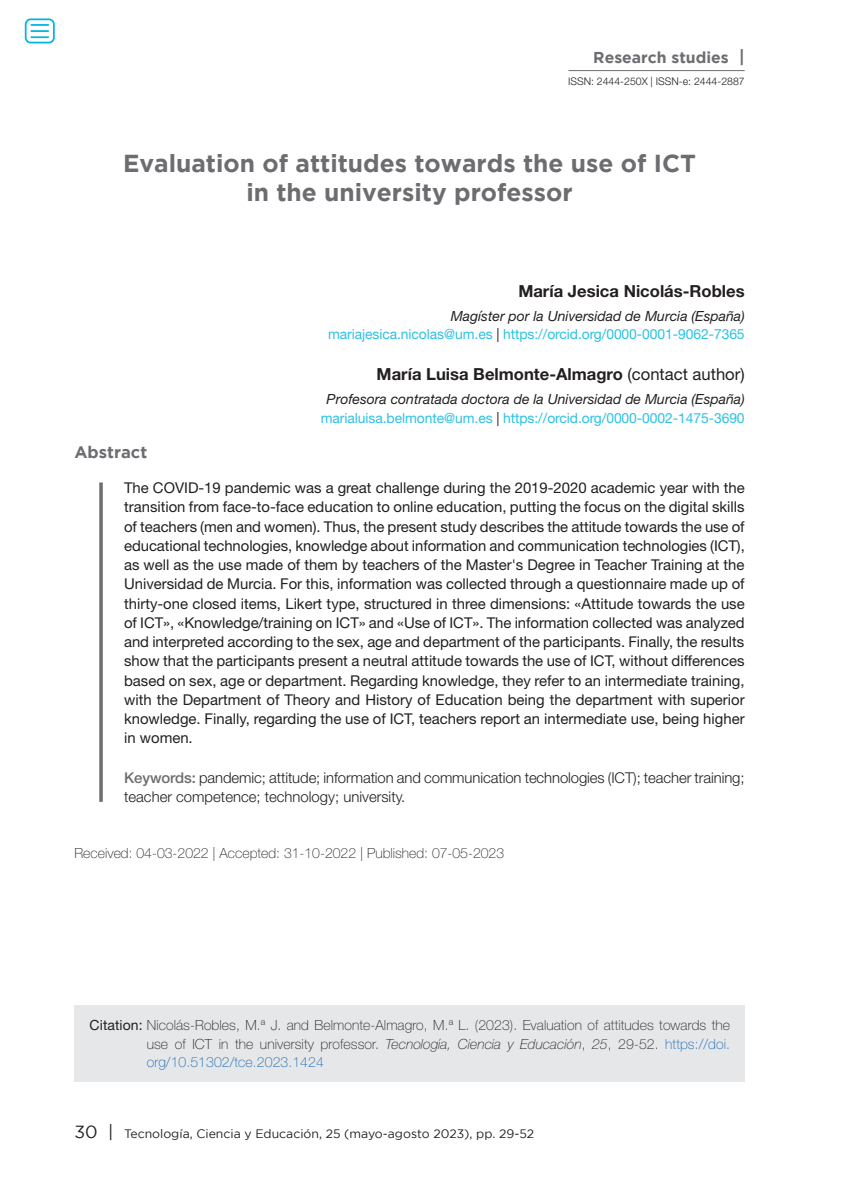
<style>
.page{position:relative;width:844px;height:1191px;background:#fff}
.page>*{position:absolute;margin:0;border:0;box-sizing:border-box;transform-origin:0 0}
.Título_NUEVO_FORMATO{font:700 24.5px/29.8px "Gotham";color:#6c6d70;text-align:center}
.Autor_Helv{font:700 16.62px "Helvetica Neue LT Std";color:#231f20}
.Extracto_helv{font:700 16.62px "Gotham";color:#6c6d70}
.Título_NUEVO_FORMATO-2{font:700 15.75px "Gotham";color:#6c6d70}
.Texto_EXTRACTO{font:14.88px/19.2px "Helvetica Neue LT Std";color:#231f20;text-align:justify}
.P__CLAVE{font:300 14.88px/19.2px "Helvetica Neue LT Std";letter-spacing:-.005em;color:#231f20}
.Cómo_citar{font:100 14px/18.4px "Helvetica Neue LT Std";letter-spacing:.005em;color:#231f20;text-align:justify}
.correo_electronico_a{font:14px "Helvetica Neue LT Std";letter-spacing:-.005em;color:#2bc2e4}
.Cargo_Helv{font:italic 14px "Helvetica Neue LT Std";color:#231f20}
.FECHAS_DE_TRABAJO{font:100 14px "Helvetica Neue LT Std";color:#231f20}
.t1{font:12.25px "Gotham";color:#231f20}
.t2{font:300 10.5px "Helvetica Neue LT Std";color:#231f20}
.s1{font-size:17.5px}
.s2{color:#231f20}
.s3{font-weight:400}
.s4{font-weight:500;color:#6c6d70}
.s5{font-style:italic}
.s6{color:#1367b3}
</style>
<div class="page">
<svg style="left:99px;top:482px;width:4px;height:320px"></svg>
<div style="left:75px;top:1005px;width:669px;height:76px;background:#e6e7e9"></div>
<hr style="left:568px;top:70px;width:176px;height:1px;background:#6c6d70">
<div style="left:25px;top:18px;width:30px;height:25px;border:2px solid #00b6de;border-radius:5px"></div>
<svg style="left:31px;top:24px;width:18px;height:14px"></svg>
<p class="Título_NUEVO_FORMATO-2" style="left:593px;top:48px;width:153px">Research studies <span class="s1">|</span></p>
<p class="t2" style="left:568px;top:74px;width:178px">ISSN: 2444-250X | ISSN-e: 2444-2887</p>
<p class="Título_NUEVO_FORMATO" style="left:123px;top:147px;width:574px">Evaluation of attitudes towards the use of ICT in the university professor</p>
<p class="Autor_Helv" style="left:518px;top:281px;width:228px">María Jesica Nicolás-Robles</p>
<p class="Cargo_Helv" style="left:450px;top:308px;width:295px">Magíster por la Universidad de Murcia (España)</p>
<p class="correo_electronico_a" style="left:328px;top:326px;width:418px">mariajesica.nicolas@um.es <span class="s2">|</span> https://orcid.org/0000-0001-9062-7365</p>
<p class="Autor_Helv" style="left:376px;top:364px;width:369px">María Luisa Belmonte-Almagro <span class="s3">(contact author)</span></p>
<p class="Cargo_Helv" style="left:326px;top:391px;width:419px">Profesora contratada doctora de la Universidad de Murcia (España)</p>
<p class="correo_electronico_a" style="left:321px;top:409px;width:425px">marialuisa.belmonte@um.es <span class="s2">|</span> https://orcid.org/0000-0002-1475-3690</p>
<p class="Extracto_helv" style="left:74px;top:442px;width:74px">Abstract</p>
<p class="Texto_EXTRACTO" style="left:124px;top:478px;width:622px">The COVID-19 pandemic was a great challenge during the 2019-2020 academic year with the transition from face-to-face education to online education, putting the focus on the digital skills of teachers (men and women). Thus, the present study describes the attitude towards the use of educational technologies, knowledge about information and communication technologies (ICT), as well as the use made of them by teachers of the Master's Degree in Teacher Training at the Universidad de Murcia. For this, information was collected through a questionnaire made up of thirty-one closed items, Likert type, structured in three dimensions: «Attitude towards the use of ICT», «Knowledge/training on ICT» and «Use of ICT». The information collected was analyzed and interpreted according to the sex, age and department of the participants. Finally, the results show that the participants present a neutral attitude towards the use of ICT, without differences based on sex, age or department. Regarding knowledge, they refer to an intermediate training, with the Department of Theory and History of Education being the department with superior knowledge. Finally, regarding the use of ICT, teachers report an intermediate use, being higher in women.</p>
<p class="P__CLAVE" style="left:124px;top:767px;width:621px"><span class="s4">Keywords:</span> pandemic; attitude; information and communication technologies (ICT); teacher training; teacher competence; technology; university.</p>
<p class="FECHAS_DE_TRABAJO" style="left:74px;top:844px;width:431px">Received: 04-03-2022 | Accepted: 31-10-2022 | Published: 07-05-2023</p>
<p class="Cómo_citar" style="left:147px;top:1016px;width:584px;text-indent:-57px"><span class="s3">Citation:</span> Nicolás-Robles, M.ª J. and Belmonte-Almagro, M.ª L. (2023). Evaluation of attitudes towards the use of ICT in the university professor. <span class="s5">Tecnología, Ciencia y Educación</span>, <span class="s5">25</span>, 29-52. <span class="s6">https://doi. org/10.51302/tce.2023.1424</span></p>
<p class="t1" style="left:74px;top:1127px;width:461px"><span class="s1">30 |</span> Tecnología, Ciencia y Educación, 25 (mayo-agosto 2023), pp. 29-52</p>
</div>
